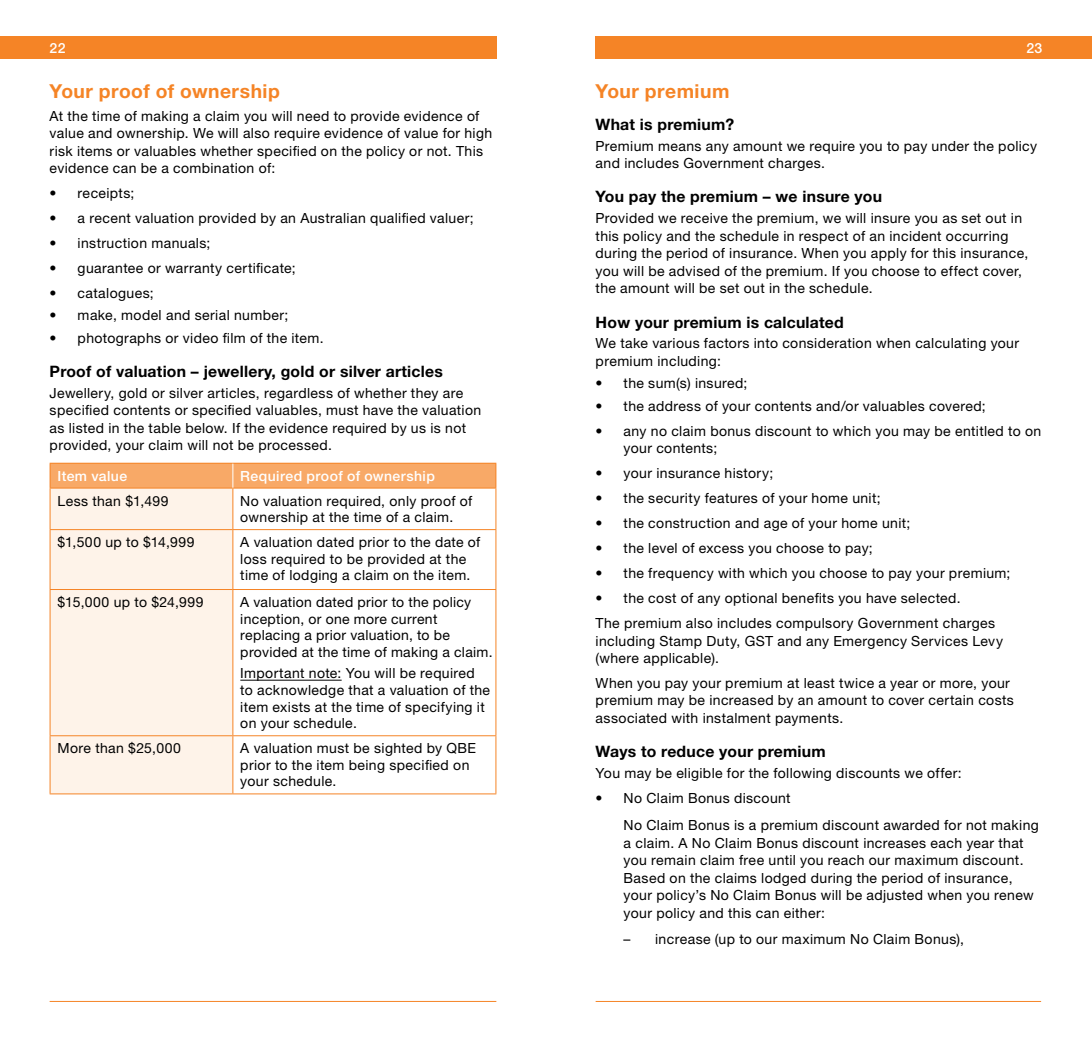
<style>
.page{position:relative;width:1092px;height:1042px;background:#fff}
.page>*{position:absolute;margin:0;border:0;box-sizing:border-box;transform-origin:0 0}
.t1{font:700 19.25px "Helvetica Neue LT Std";letter-spacing:.025em;color:#f58426}
.t2{font:700 15.75px "Helvetica Neue LT Std";letter-spacing:.015em;color:#000}
.t3{font:14px/17.5px "Helvetica Neue LT Std";letter-spacing:.025em;color:#000}
.t4{font:500 14px "Helvetica Neue LT Std";letter-spacing:.03em;color:#fff}
</style>
<div class="page">
<div style="left:0;top:37px;width:496px;height:22px;background:#f58426"></div>
<hr style="left:50px;top:1001px;width:446px;height:1px;background:#f58426">
<div style="left:595px;top:37px;width:496px;height:22px;background:#f58426"></div>
<hr style="left:595px;top:1001px;width:445px;height:1px;background:#f58426">
<div style="left:50px;top:463px;width:183px;height:25px;background:#f8a967"></div>
<div style="left:233px;top:463px;width:263px;height:25px;background:#f8a967"></div>
<div style="left:51px;top:489px;width:181px;height:304px;background:#fef3e9"></div>
<hr style="left:50px;top:529px;width:183px;height:1px;background:#f58426">
<hr style="left:50px;top:589px;width:183px;height:1px;background:#f58426">
<hr style="left:233px;top:529px;width:263px;height:1px;background:#f58426">
<hr style="left:233px;top:589px;width:263px;height:1px;background:#f58426">
<hr style="left:50px;top:735px;width:183px;height:1px;background:#f58426">
<hr style="left:233px;top:735px;width:263px;height:1px;background:#f58426">
<hr style="left:495px;top:488px;width:1px;height:41px;background:#f58426">
<hr style="left:495px;top:530px;width:1px;height:59px;background:#f58426">
<hr style="left:495px;top:590px;width:1px;height:145px;background:#f58426">
<hr style="left:495px;top:736px;width:1px;height:57px;background:#f58426">
<hr style="left:233px;top:793px;width:263px;height:1px;background:#f58426">
<hr style="left:233px;top:463px;width:263px;height:1px;background:#f58426">
<svg style="left:495px;top:464px;width:1px;height:24px"></svg>
<hr style="left:233px;top:488px;width:263px;height:1px;background:#f58426">
<hr style="left:50px;top:463px;width:183px;height:1px;background:#f58426">
<svg style="left:50px;top:464px;width:1px;height:24px"></svg>
<hr style="left:50px;top:488px;width:183px;height:1px;background:#f58426">
<svg style="left:232px;top:464px;width:1px;height:24px"></svg>
<hr style="left:50px;top:488px;width:1px;height:41px;background:#f58426">
<hr style="left:232px;top:488px;width:1px;height:41px;background:#f58426">
<hr style="left:50px;top:530px;width:1px;height:59px;background:#f58426">
<hr style="left:232px;top:530px;width:1px;height:59px;background:#f58426">
<hr style="left:50px;top:590px;width:1px;height:145px;background:#f58426">
<hr style="left:232px;top:590px;width:1px;height:145px;background:#f58426">
<hr style="left:50px;top:736px;width:1px;height:57px;background:#f58426">
<hr style="left:232px;top:736px;width:1px;height:57px;background:#f58426">
<hr style="left:50px;top:793px;width:183px;height:1px;background:#f58426">
<hr style="left:240px;top:680px;width:101px;height:1px;background:#000">
<p class="t4" style="left:50px;top:39px;width:17px">22</p>
<p class="t4" style="left:1026px;top:39px;width:17px">23</p>
<p class="t1" style="left:595px;top:79px;width:135px">Your premium</p>
<p class="t2" style="left:595px;top:114px;width:140px">What is premium?</p>
<p class="t3" style="left:595px;top:137px;width:443px">Premium means any amount we require you to pay under the policy and includes Government charges.</p>
<p class="t2" style="left:595px;top:187px;width:288px">You pay the premium – we insure you</p>
<p class="t3" style="left:595px;top:209px;width:434px">Provided we receive the premium, we will insure you as set out in this policy and the schedule in respect of an incident occurring during the period of insurance. When you apply for this insurance, you will be advised of the premium. If you choose to effect cover, the amount will be set out in the schedule.</p>
<p class="t2" style="left:595px;top:312px;width:250px">How your premium is calculated</p>
<p class="t3" style="left:595px;top:334px;width:425px">We take various factors into consideration when calculating your premium including:</p>
<p class="t3" style="left:595px;top:374px;width:153px">• the sum(s) insured;</p>
<p class="t3" style="left:595px;top:397px;width:391px">• the address of your contents and/or valuables covered;</p>
<p class="t3" style="left:623px;top:422px;width:419px;text-indent:-28px">• any no claim bonus discount to which you may be entitled to on your contents;</p>
<p class="t3" style="left:595px;top:464px;width:179px">• your insurance history;</p>
<p class="t3" style="left:595px;top:489px;width:286px">• the security features of your home unit;</p>
<p class="t3" style="left:595px;top:514px;width:316px">• the construction and age of your home unit;</p>
<p class="t3" style="left:595px;top:539px;width:279px">• the level of excess you choose to pay;</p>
<p class="t3" style="left:595px;top:564px;width:416px">• the frequency with which you choose to pay your premium;</p>
<p class="t3" style="left:595px;top:585px;width:401px;line-height:25px">• the cost of any optional benefits you have selected.<br>The premium also includes compulsory Government charges</p>
<p class="t3" style="left:595px;top:631px;width:409px">including Stamp Duty, GST and any Emergency Services Levy (where applicable).</p>
<p class="t3" style="left:595px;top:674px;width:420px">When you pay your premium at least twice a year or more, your premium may be increased by an amount to cover certain costs associated with instalment payments.</p>
<p class="t2" style="left:595px;top:742px;width:232px">Ways to reduce your premium</p>
<p class="t3" style="left:595px;top:764px;width:367px">You may be eligible for the following discounts we offer:</p>
<p class="t3" style="left:623px;top:784px;width:416px;line-height:27.5px;text-indent:-28px">• No Claim Bonus discount<br>No Claim Bonus is a premium discount awarded for not making</p>
<p class="t3" style="left:623px;top:834px;width:411px">a claim. A No Claim Bonus discount increases each year that you remain claim free until you reach our maximum discount.<br>Based on the claims lodged during the period of insurance, your policy’s No Claim Bonus will be adjusted when you renew your policy and this can either:</p>
<p class="t3" style="left:623px;top:930px;width:342px">– increase (up to our maximum No Claim Bonus),</p>
<p class="t1" style="left:50px;top:79px;width:232px">Your proof of ownership</p>
<p class="t3" style="left:50px;top:107px;width:444px">At the time of making a claim you will need to provide evidence of value and ownership. We will also require evidence of value for high risk items or valuables whether specified on the policy or not. This evidence can be a combination of:</p>
<p class="t3" style="left:50px;top:184px;width:86px">• receipts;</p>
<p class="t3" style="left:50px;top:209px;width:425px">• a recent valuation provided by an Australian qualified valuer;</p>
<p class="t3" style="left:50px;top:234px;width:162px">• instruction manuals;</p>
<p class="t3" style="left:50px;top:259px;width:248px">• guarantee or warranty certificate;</p>
<p class="t3" style="left:50px;top:284px;width:106px">• catalogues;</p>
<p class="t3" style="left:50px;top:306px;width:240px">• make, model and serial number;</p>
<p class="t3" style="left:50px;top:329px;width:275px">• photographs or video film of the item.</p>
<p class="t2" style="left:50px;top:361px;width:395px">Proof of valuation – jewellery, gold or silver articles</p>
<p class="t3" style="left:50px;top:384px;width:433px">Jewellery, gold or silver articles, regardless of whether they are specified contents or specified valuables, must have the valuation as listed in the table below. If the evidence required by us is not provided, your claim will not be processed.</p>
<p class="t4" style="left:57px;top:467px;width:71px">Item value</p>
<p class="t4" style="left:240px;top:467px;width:196px">Required proof of ownership</p>
<p class="t3" style="left:57px;top:492px;width:113px">Less than $1,499</p>
<p class="t3" style="left:240px;top:492px;width:233px;line-height:16.6px">No valuation required, only proof of ownership at the time of a claim.</p>
<p class="t3" style="left:57px;top:533px;width:138px">$1,500 up to $14,999</p>
<p class="t3" style="left:240px;top:533px;width:241px;line-height:16.6px">A valuation dated prior to the date of loss required to be provided at the time of lodging a claim on the item.</p>
<p class="t3" style="left:57px;top:593px;width:147px">$15,000 up to $24,999</p>
<p class="t3" style="left:240px;top:593px;width:254px;line-height:16.6px">A valuation dated prior to the policy inception, or one more current replacing a prior valuation, to be provided at the time of making a claim.</p>
<p class="t3" style="left:240px;top:665px;width:251px;line-height:16.6px">Important note: You will be required to acknowledge that a valuation of the item exists at the time of specifying it on your schedule.</p>
<p class="t3" style="left:57px;top:739px;width:125px">More than $25,000</p>
<p class="t3" style="left:240px;top:739px;width:237px;line-height:16.6px">A valuation must be sighted by QBE prior to the item being specified on your schedule.</p>
</div>
